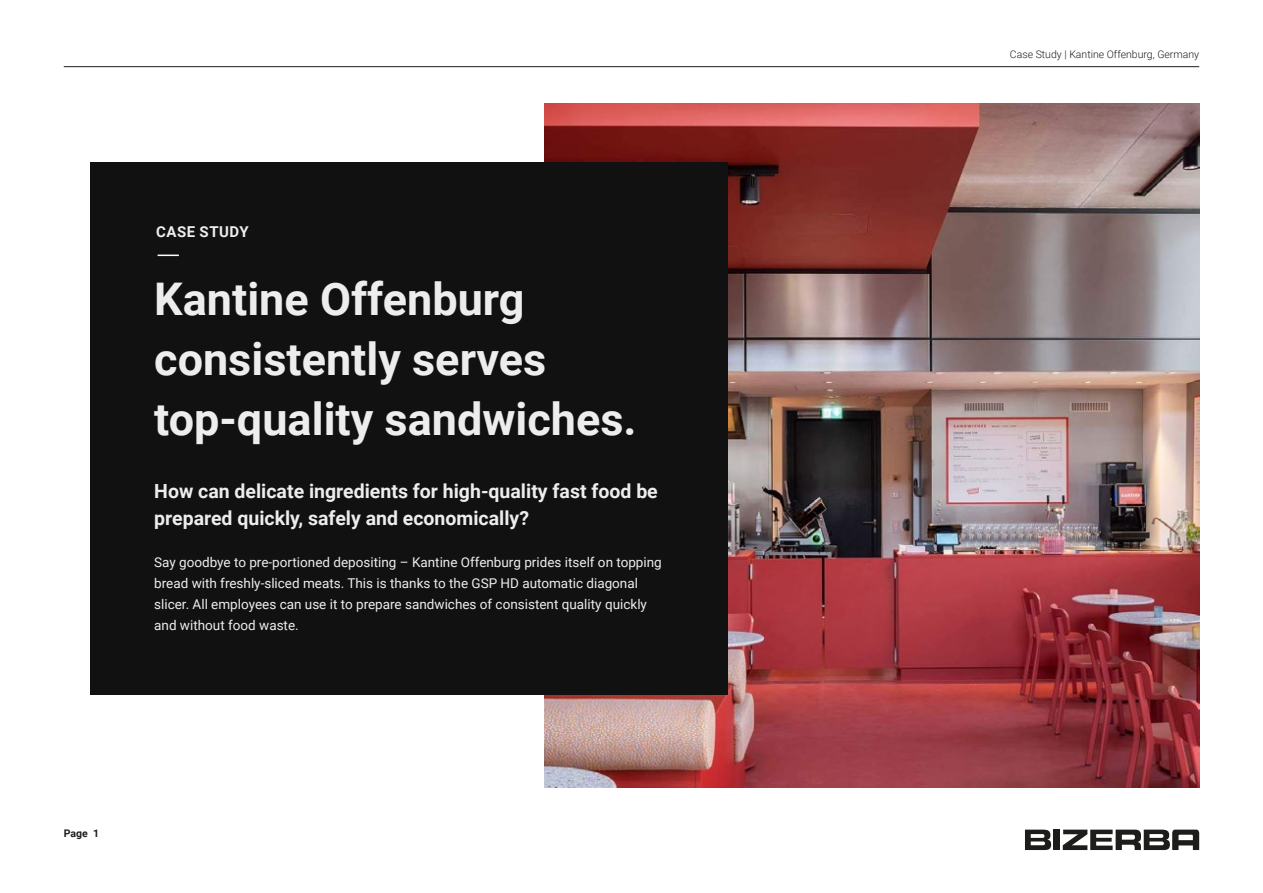
<style>
.page{position:relative;width:1263px;height:893px;background:#fff}
.page>*{position:absolute;margin:0;border:0;box-sizing:border-box;transform-origin:0 0}
.t1{font:700 45px/60px "Roboto";color:#eeeded}
.t2{font:700 19.5px/27px "Roboto";color:#eeeded}
.Kicker__Kategorie{font:700 15px "Roboto";letter-spacing:.035em;color:#eeeded}
._9_14_Regular{font:13.5px/21px "Roboto";color:#eeeded}
.t3{font:300 10.5px "Roboto";color:#1d1d1b}
.t4{font:700 10.5px "Roboto";color:#1d1d1b}
</style>
<div class="page">
<img style="left:544px;top:103px;width:655px;height:684px">
<div style="left:90px;top:162px;width:638px;height:532px;background:#111"></div>
<svg style="left:158px;top:255px;width:21px;height:1px"></svg>
<svg style="left:1063px;top:830px;width:136px;height:20px"></svg>
<div style="left:1053px;top:830px;width:7px;height:20px;background:#1d1d1b"></div>
<svg style="left:1025px;top:830px;width:26px;height:20px"></svg>
<hr style="left:64px;top:66px;width:1135px;height:1px;background:#1d1d1b">
<p class="Kicker__Kategorie" style="left:156px;top:221px;width:94px">CASE STUDY</p>
<h1 class="t1" style="left:154px;top:267px;width:484px">Kantine Offenburg consistently serves top-quality sandwiches.</h1>
<h4 class="t2" style="left:154px;top:477px;width:505px">How can delicate ingredients for high-quality fast food be prepared quickly, safely and economically?</h4>
<p class="_9_14_Regular" style="left:154px;top:551px;width:509px">Say goodbye to pre-portioned depositing – Kantine Offenburg prides itself on topping bread with freshly-sliced meats. This is thanks to the GSP HD automatic diagonal slicer. All employees can use it to prepare sandwiches of consistent quality quickly and without food waste.</p>
<p class="t4" style="left:64px;top:826px;width:37px">Page 1</p>
<p class="t3" style="left:1010px;top:47px;width:191px">Case Study | Kantine Offenburg, Germany</p>
</div>
